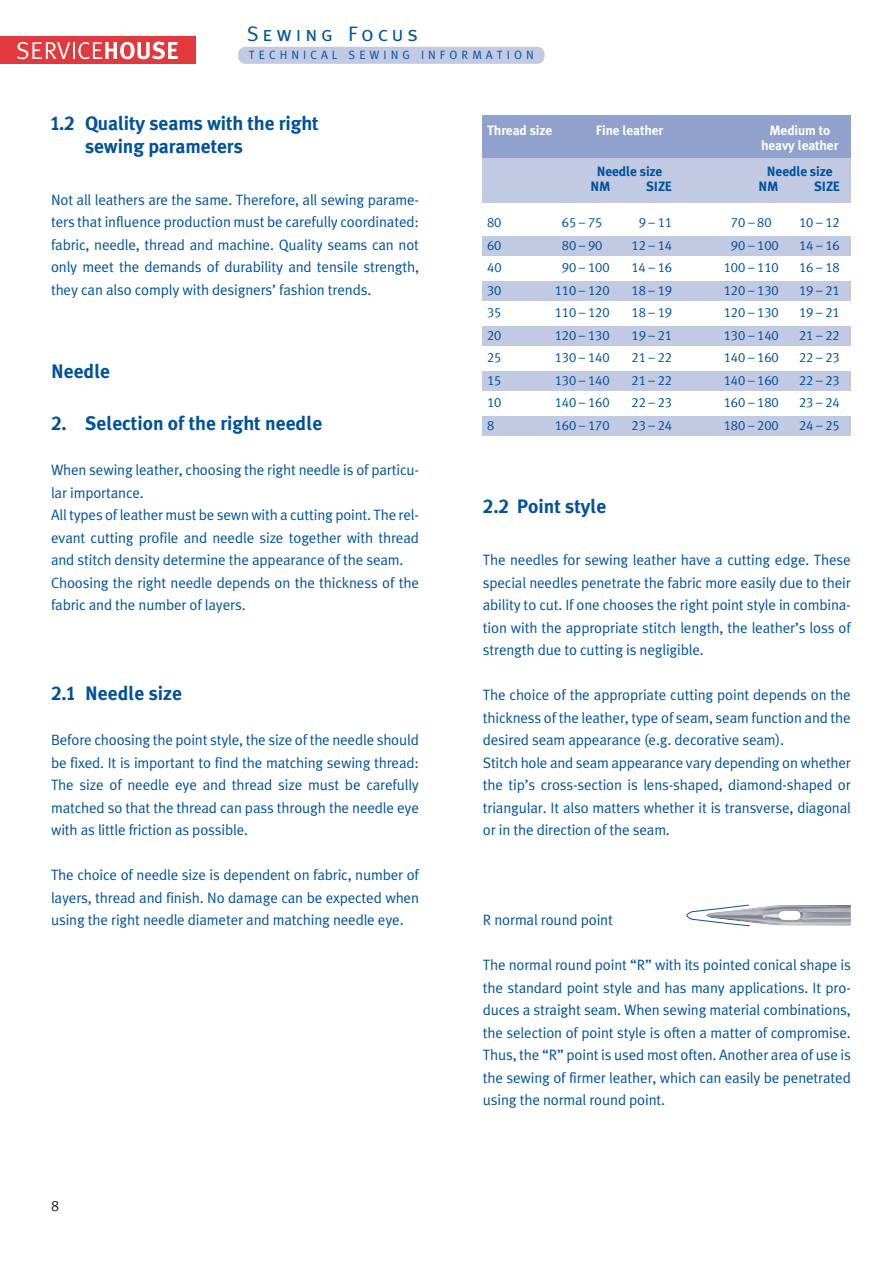
<style>
.page{position:relative;width:893px;height:1262px;background:#fff}
.page>*{position:absolute;margin:0;border:0;box-sizing:border-box;transform-origin:0 0}
.t1{font:21px "Meta Caps";letter-spacing:.185em;color:#00529b}
.t2{font:700 19.5px/22.5px "Schmetz";color:#00529b}
.t3{font:15px/22.5px "Schmetz Normal";letter-spacing:-.01em;color:#00529b;text-align:justify}
.t4{font:15px "Schmetz Normal";color:#231f20}
.t5{font:13.5px "Schmetz Normal";letter-spacing:-.01em;color:#00529b}
.t6{font:700 13.5px/15px "Schmetz";letter-spacing:-.01em;color:#fff;text-align:center}
.t7{font:700 13.5px "Schmetz";letter-spacing:-.01em;color:#00529b}
.t8{font:12px "Schmetz Normal";letter-spacing:.335em;color:#00529b}
</style>
<div class="page">
<div style="left:0;top:36px;width:196px;height:28px;background:#e1393e"></div>
<svg style="left:17px;top:42px;width:161px;height:17px"></svg>
<div style="left:238px;top:47px;width:306px;height:17px;background:#c1c9e3;border-radius:7px"></div>
<div style="left:483px;top:236px;width:367px;height:19px;background:#c1c9e3"></div>
<div style="left:483px;top:281px;width:367px;height:19px;background:#c1c9e3"></div>
<div style="left:483px;top:326px;width:367px;height:19px;background:#c1c9e3"></div>
<div style="left:483px;top:371px;width:367px;height:19px;background:#c1c9e3"></div>
<div style="left:483px;top:416px;width:367px;height:19px;background:#c1c9e3"></div>
<div style="left:483px;top:116px;width:367px;height:44px;background:#90a1cd"></div>
<div style="left:483px;top:158px;width:367px;height:44px;background:#c1c9e3"></div>
<img style="left:750px;top:905px;width:100px;height:20px">
<svg style="left:686px;top:904px;width:64px;height:22px"></svg>
<h1 class="t1" style="left:247px;top:22px;width:172px">Sewing Focus</h1>
<p class="t8" style="left:249px;top:50px;width:286px">TECHNICAL SEWING INFORMATION</p>
<h2 class="t2" style="left:85px;top:114px;width:235px;text-indent:-34px">1.2 Quality seams with the right sewing parameters</h2>
<p class="t3" style="left:51px;top:189px;width:369px">Not all leathers are the same. Therefore, all sewing parame&shy;ters that influence production must be carefully coordinated: fabric, needle, thread and machine. Quality seams can not only meet the demands of durability and tensile strength, they can also comply with designers’ fashion trends.</p>
<h2 class="t2" style="left:51px;top:361px;width:61px">Needle</h2>
<h2 class="t2" style="left:51px;top:413px;width:273px">2. Selection of the right needle</h2>
<p class="t3" style="left:51px;top:459px;width:369px;text-align:left">When sewing leather, choosing the right needle is of particu&shy;lar importance.<br>All types of leather must be sewn with a cutting point. The rel&shy;evant cutting profile and needle size together with thread and stitch density determine the appearance of the seam.<br>Choosing the right needle depends on the thickness of the fabric and the number of layers.</p>
<h2 class="t2" style="left:51px;top:683px;width:132px">2.1 Needle size</h2>
<p class="t3" style="left:51px;top:729px;width:369px">Before choosing the point style, the size of the needle should be fixed. It is important to find the matching sewing thread:<br>The size of needle eye and thread size must be carefully matched so that the thread can pass through the needle eye with as little friction as possible.</p>
<p class="t3" style="left:51px;top:864px;width:369px">The choice of needle size is dependent on fabric, number of layers, thread and finish. No damage can be expected when using the right needle diameter and matching needle eye.</p>
<p class="t4" style="left:51px;top:1200px;width:10px">8</p>
<p class="t6" style="left:487px;top:124px;width:67px">Thread size</p>
<p class="t6" style="left:596px;top:124px;width:69px">Fine leather</p>
<p class="t6" style="left:761px;top:124px;width:79px">Medium to heavy leather</p>
<p class="t7" style="left:596px;top:166px;width:67px">Needle size</p>
<p class="t7" style="left:767px;top:166px;width:67px">Needle size</p>
<p class="t7" style="left:590px;top:181px;width:22px">NM</p>
<p class="t7" style="left:646px;top:181px;width:27px">SIZE</p>
<p class="t7" style="left:758px;top:181px;width:22px">NM</p>
<p class="t7" style="left:814px;top:181px;width:27px">SIZE</p>
<p class="t5" style="left:487px;top:217px;width:16px">80</p>
<p class="t5" style="left:562px;top:217px;width:42px">65 – 75</p>
<p class="t5" style="left:638px;top:217px;width:35px">9 – 11</p>
<p class="t5" style="left:731px;top:217px;width:42px">70 – 80</p>
<p class="t5" style="left:799px;top:217px;width:42px">10 – 12</p>
<p class="t5" style="left:487px;top:240px;width:16px">60</p>
<p class="t5" style="left:562px;top:240px;width:42px">80 – 90</p>
<p class="t5" style="left:631px;top:240px;width:42px">12 – 14</p>
<p class="t5" style="left:731px;top:240px;width:49px">90 – 100</p>
<p class="t5" style="left:799px;top:240px;width:42px">14 – 16</p>
<p class="t5" style="left:487px;top:262px;width:16px">40</p>
<p class="t5" style="left:562px;top:262px;width:49px">90 – 100</p>
<p class="t5" style="left:631px;top:262px;width:42px">14 – 16</p>
<p class="t5" style="left:723px;top:262px;width:56px">100 – 110</p>
<p class="t5" style="left:799px;top:262px;width:42px">16 – 18</p>
<p class="t5" style="left:487px;top:285px;width:16px">30</p>
<p class="t5" style="left:555px;top:285px;width:56px">110 – 120</p>
<p class="t5" style="left:631px;top:285px;width:42px">18 – 19</p>
<p class="t5" style="left:723px;top:285px;width:56px">120 – 130</p>
<p class="t5" style="left:799px;top:285px;width:42px">19 – 21</p>
<p class="t5" style="left:487px;top:307px;width:16px">35</p>
<p class="t5" style="left:555px;top:307px;width:56px">110 – 120</p>
<p class="t5" style="left:631px;top:307px;width:42px">18 – 19</p>
<p class="t5" style="left:723px;top:307px;width:56px">120 – 130</p>
<p class="t5" style="left:799px;top:307px;width:42px">19 – 21</p>
<p class="t5" style="left:487px;top:330px;width:16px">20</p>
<p class="t5" style="left:555px;top:330px;width:56px">120 – 130</p>
<p class="t5" style="left:631px;top:330px;width:42px">19 – 21</p>
<p class="t5" style="left:723px;top:330px;width:56px">130 – 140</p>
<p class="t5" style="left:799px;top:330px;width:42px">21 – 22</p>
<p class="t5" style="left:487px;top:352px;width:16px">25</p>
<p class="t5" style="left:555px;top:352px;width:56px">130 – 140</p>
<p class="t5" style="left:631px;top:352px;width:42px">21 – 22</p>
<p class="t5" style="left:723px;top:352px;width:56px">140 – 160</p>
<p class="t5" style="left:799px;top:352px;width:42px">22 – 23</p>
<p class="t5" style="left:487px;top:375px;width:16px">15</p>
<p class="t5" style="left:555px;top:375px;width:56px">130 – 140</p>
<p class="t5" style="left:631px;top:375px;width:42px">21 – 22</p>
<p class="t5" style="left:723px;top:375px;width:56px">140 – 160</p>
<p class="t5" style="left:799px;top:375px;width:42px">22 – 23</p>
<p class="t5" style="left:487px;top:397px;width:16px">10</p>
<p class="t5" style="left:554px;top:397px;width:56px">140 – 160</p>
<p class="t5" style="left:631px;top:397px;width:42px">22 – 23</p>
<p class="t5" style="left:723px;top:397px;width:56px">160 – 180</p>
<p class="t5" style="left:799px;top:397px;width:42px">23 – 24</p>
<p class="t5" style="left:487px;top:420px;width:9px">8</p>
<p class="t5" style="left:555px;top:420px;width:56px">160 – 170</p>
<p class="t5" style="left:631px;top:420px;width:42px">23 – 24</p>
<p class="t5" style="left:723px;top:420px;width:56px">180 – 200</p>
<p class="t5" style="left:799px;top:420px;width:42px">24 – 25</p>
<h2 class="t2" style="left:483px;top:496px;width:125px">2.2 Point style</h2>
<p class="t3" style="left:483px;top:549px;width:369px">The needles for sewing leather have a cutting edge. These special needles penetrate the fabric more easily due to their ability to cut. If one chooses the right point style in combina&shy;tion with the appropriate stitch length, the leather’s loss of strength due to cutting is negligible.</p>
<p class="t3" style="left:483px;top:684px;width:369px;text-align:left">The choice of the appropriate cutting point depends on the thickness of the leather, type of seam, seam function and the desired seam appearance (e.g. decorative seam).<br>Stitch hole and seam appearance vary depending on whether the tip’s cross-section is lens-shaped, diamond-shaped or triangular. It also matters whether it is transverse, diagonal or in the direction of the seam.</p>
<p class="t3" style="left:483px;top:909px;width:131px">R normal round point</p>
<p class="t3" style="left:483px;top:954px;width:369px">The normal round point “R” with its pointed conical shape is the standard point style and has many applications. It pro&shy;duces a straight seam. When sewing material combinations, the selection of point style is often a matter of compromise.<br>Thus, the “R” point is used most often. Another area of use is the sewing of firmer leather, which can easily be penetrated using the normal round point.</p>
</div>
